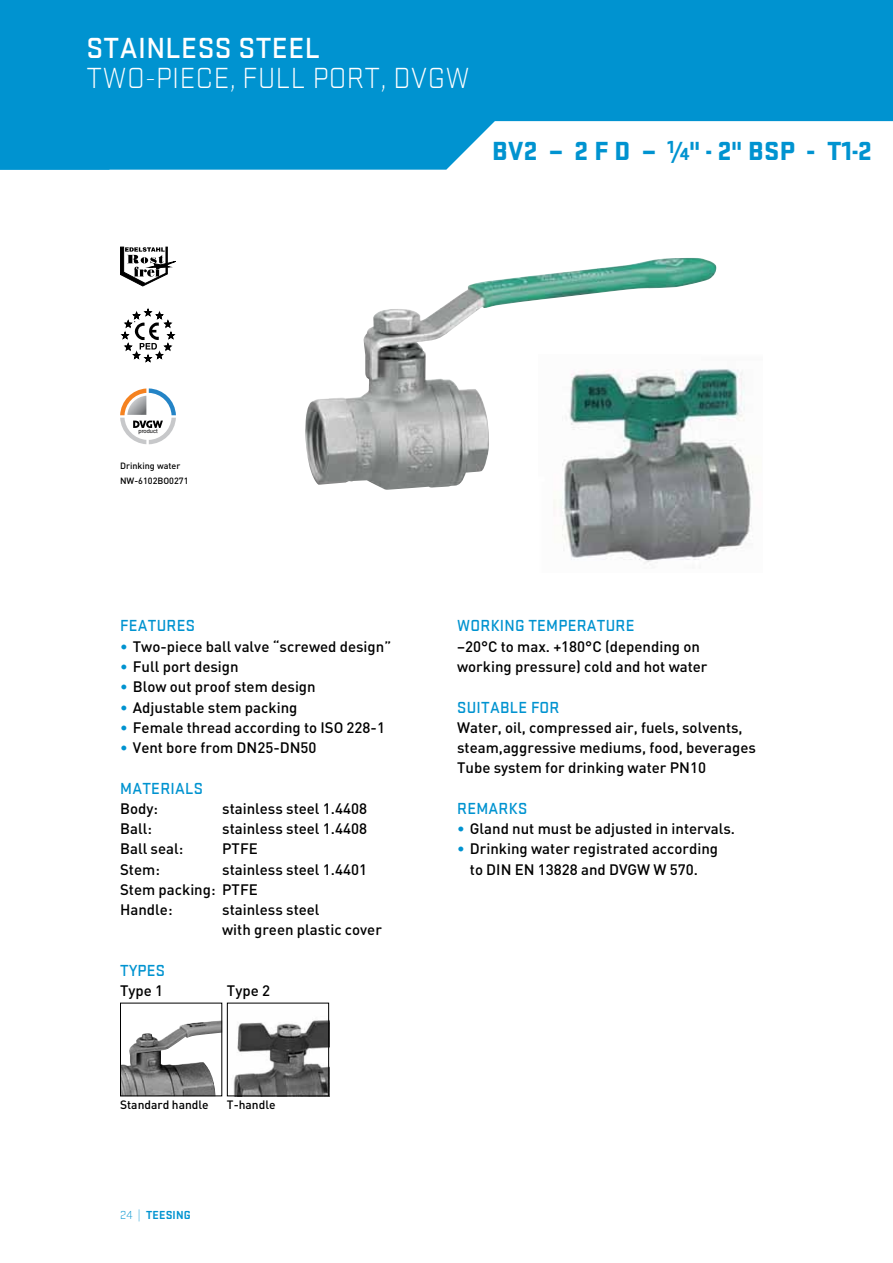
<style>
.page{position:relative;width:893px;height:1263px;background:#fff}
.page>*{position:absolute;margin:0;border:0;box-sizing:border-box;transform-origin:0 0}
.t1{font:500 30px/30px "Stratum 1";letter-spacing:.015em;color:#fff}
.t2{font:300 30px "Stratum 1";letter-spacing:.015em;color:#fff}
.t3{font:900 27px "Stratum 1";letter-spacing:.015em;color:#0093d0}
.t4{font:500 16.5px "Stratum 1";letter-spacing:.015em;color:#0093d0}
.t5{font:500 15px/20.2px "DIN";color:#000}
.t6{font:500 12px "DIN";color:#000}
.t7{font:700 12px "Stratum 1";color:#0093d0}
.t8{font:500 9px/14.7px "DIN";color:#000}
.t9{font:5.7px "Arial";color:#000}
.s1{font-weight:300}
.s2{font-size:18px}
.s3{color:#0093d0}
</style>
<div class="page">
<svg style="left:0;top:0;width:893px;height:170px;background:#22a1d6"></svg>
<img style="left:305px;top:258px;width:411px;height:232px">
<svg style="left:120px;top:308px;width:56px;height:55px"></svg>
<svg style="left:120px;top:247px;width:56px;height:39px"></svg>
<svg style="left:120px;top:388px;width:56px;height:56px"></svg>
<img style="left:539px;top:354px;width:214px;height:210px">
<img style="left:122px;top:1020px;width:98px;height:74px">
<div style="left:120px;top:1003px;width:102px;height:93px;border:1px solid #000"></div>
<img style="left:233px;top:1020px;width:94px;height:74px">
<div style="left:227px;top:1003px;width:102px;height:93px;border:1px solid #000"></div>
<p class="t1" style="left:86px;top:33px;width:235px">STAI NLESS STEEL<br><span class="s1">TWO-PIECE</span></p>
<p class="t2" style="left:230px;top:62px;width:44px">, FULL</p>
<p class="t2" style="left:313px;top:62px;width:159px">PO RT, DVGW</p>
<p class="t3" style="left:492px;top:136px;width:381px">BV2 – 2 f D – <sup>1</sup>⁄<span class="s2">4</span>" - 2" BSP - T1-2</p>
<p class="t9" style="left:138px;top:427px;width:21px">product</p>
<p class="t8" style="left:120px;top:459px;width:70px">Drinking water<br>NW-6102BO0271</p>
<p class="t4" style="left:120px;top:617px;width:76px">FEATURES</p>
<p class="t5" style="left:120px;top:636px;width:273px"><span class="s3">•</span> Two-piece ball valve “screwed design”</p>
<p class="t5" style="left:120px;top:656px;width:120px"><span class="s3">•</span> Full port design</p>
<p class="t5" style="left:120px;top:676px;width:197px"><span class="s3">•</span> Blow out proof stem design</p>
<p class="t5" style="left:120px;top:696px;width:179px"><span class="s3">•</span> Adjustable stem packing</p>
<p class="t5" style="left:120px;top:717px;width:266px"><span class="s3">•</span> Female thread according to ISO 228-1</p>
<p class="t5" style="left:120px;top:737px;width:198px"><span class="s3">•</span> Vent bore from DN 25-DN 50</p>
<p class="t4" style="left:120px;top:779px;width:84px">MATERIALS</p>
<p class="t5" style="left:120px;top:798px;width:39px">Body:</p>
<p class="t5" style="left:222px;top:798px;width:146px">stainless steel 1.4408</p>
<p class="t5" style="left:120px;top:818px;width:33px">Ball:</p>
<p class="t5" style="left:222px;top:818px;width:146px">stainless steel 1.4408</p>
<p class="t5" style="left:120px;top:838px;width:65px">Ball seal:</p>
<p class="t5" style="left:222px;top:838px;width:37px">PTFE</p>
<p class="t5" style="left:120px;top:858px;width:41px">Stem:</p>
<p class="t5" style="left:120px;top:858px;width:248px;text-indent:102px">stainless steel 1.4401<br>Stem packing: PTFE<br>Handle:</p>
<p class="t5" style="left:222px;top:899px;width:161px">stainless steel<br>with green plastic cover</p>
<p class="t4" style="left:120px;top:961px;width:46px">TYPES</p>
<p class="t5" style="left:120px;top:980px;width:45px">Type 1</p>
<p class="t5" style="left:227px;top:980px;width:45px">Type 2</p>
<p class="t6" style="left:120px;top:1097px;width:90px">Standard handle</p>
<p class="t6" style="left:227px;top:1097px;width:50px">T-handle</p>
<p class="t7" style="left:120px;top:1208px;width:72px"><span class="s1">24 |</span> TEESING</p>
<p class="t4" style="left:457px;top:617px;width:77px">WORKING TEMPE</p>
<p class="t4" style="left:577px;top:617px;width:57px">RATURE</p>
<p class="t5" style="left:457px;top:636px;width:252px">–20°C to max. +180°C (depending on working pressure) cold and hot water</p>
<p class="t4" style="left:457px;top:698px;width:28px">SUITABLE</p>
<p class="t4" style="left:531px;top:698px;width:30px">FOR</p>
<p class="t5" style="left:457px;top:717px;width:300px">Water, oil, compressed air, fuels, solvents, steam,aggressive mediums, food, beverages<br>Tube system for drinking water PN 10</p>
<p class="t4" style="left:457px;top:799px;width:21px">REMA</p>
<p class="t4" style="left:499px;top:799px;width:30px">RKS</p>
<p class="t5" style="left:457px;top:818px;width:280px"><span class="s3">•</span> Gland nut must be adjusted in intervals.</p>
<p class="t5" style="left:457px;top:838px;width:263px;text-align:center"><span class="s3">•</span> Drinking water registrated according to DIN EN 13828 and DVGW W 570.</p>
</div>
